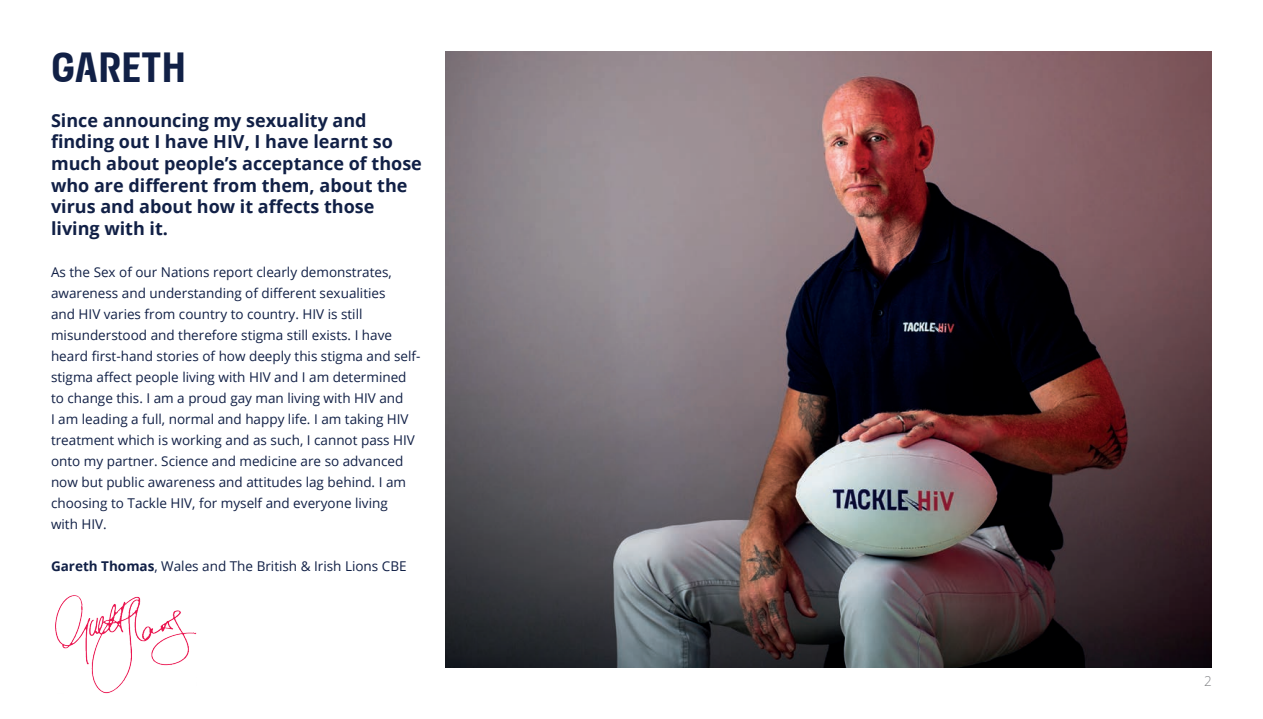
<style>
.page{position:relative;width:1263px;height:719px;background:#fff}
.page>*{position:absolute;margin:0;border:0;box-sizing:border-box;transform-origin:0 0}
.t1{font:700 45px "Breakthrough";color:#112046}
.t2{font:700 18px/21.6px "Open Sans";color:#112046}
.t3{font:13.5px/21px "Open Sans";color:#112046}
.t4{font:300 13.5px "Open Sans";color:#808285}
.s1{font-weight:700}
</style>
<div class="page">
<img style="left:445px;top:51px;width:767px;height:617px">
<img style="left:55px;top:595px;width:142px;height:99px">
<h1 class="t1" style="left:51px;top:38px;width:131px">GARETH</h1>
<h2 class="t2" style="left:51px;top:109px;width:372px">Since announcing my sexuality and finding out I have HIV, I have learnt so much about people’s acceptance of those who are different from them, about the virus and about how it affects those living with it.</h2>
<p class="t3" style="left:51px;top:261px;width:371px">As the Sex of our Nations report clearly demonstrates, awareness and understanding of different sexualities<br>and HIV varies from country to country. HIV is still misunderstood and therefore stigma still exists. I have heard first-hand stories of how deeply this stigma and self&shy;stigma affect people living with HIV and I am determined to change this. I am a proud gay man living with HIV and<br>I am leading a full, normal and happy life. I am taking HIV treatment which is working and as such, I cannot pass HIV onto my partner. Science and medicine are so advanced now but public awareness and attitudes lag behind. I am choosing to Tackle HIV, for myself and everyone living<br>with HIV.</p>
<p class="t3" style="left:51px;top:555px;width:357px"><span class="s1">Gareth Thomas</span>, Wales and The British &amp; Irish Lions CBE</p>
<p class="t4" style="left:1204px;top:671px;width:9px">2</p>
</div>
